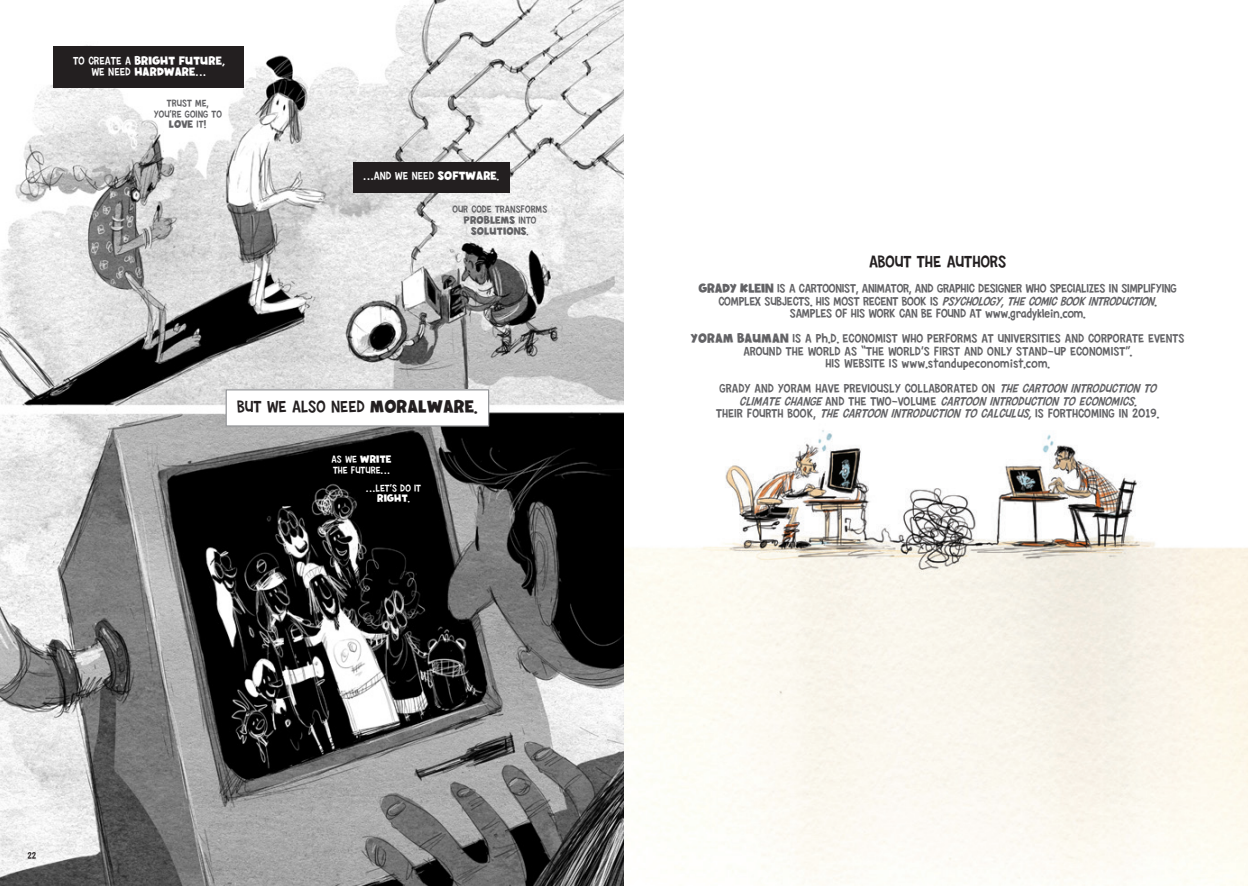
<style>
.page{position:relative;width:1248px;height:886px;background:#fff}
.page>*{position:absolute;margin:0;border:0;box-sizing:border-box;transform-origin:0 0}
.narrator-big{font:500 18.75px "Calculus";color:#231f20}
.speech-bigger{font:500 13.75px/12.5px "Calculus";letter-spacing:-.02em;color:#636366;text-align:center}
.speech-bigger-2{font:italic 500 13.75px/12.5px "Calculus";color:#636366;text-align:center}
.speech-bigger-3{font:500 13.75px/12.5px "Calculus";color:#636366;text-align:center}
.narrator{font:700 12.5px/11.2px "Calculus";color:#fff;text-align:center}
.narrator-2{font:500 12.5px "Calculus";color:#fff}
.speech{font:500 11.25px/10.6px "Calculus";color:#636366;text-align:center}
.speech-2{font:500 11.25px/10.6px "Calculus";color:#fff}
.t1{font:500 10px "Calculus";color:#231f20}
.s1{font-weight:500}
.s2{font-weight:700}
.s3{font-style:italic}
.s4{font-style:normal}
</style>
<div class="page">
<img style="left:0;top:0;width:1247px;height:886px">
<div style="left:54px;top:47px;width:190px;height:41px;background:#231f20"></div>
<div style="left:353px;top:162px;width:156px;height:30px;background:#231f20"></div>
<div style="left:226px;top:390px;width:262px;height:36px;background:#fff"></div>
<div style="left:225px;top:389px;width:264px;height:38px;border:1px solid #939598"></div>
<p class="narrator" style="left:73px;top:55px;width:153px"><span class="s1">TO CREATE A</span> BRIGHT FUTURE,<br><span class="s1">WE NEED</span> HARDWARE<span class="s1">…</span></p>
<p class="speech" style="left:154px;top:98px;width:70px">TRUST ME,<br>YOU’RE GOING TO<br><span class="s2">LOVE</span> IT!</p>
<p class="narrator-2" style="left:363px;top:168px;width:138px">…AND WE NEED <span class="s2">SOFTWARE</span>.</p>
<p class="speech" style="left:452px;top:204px;width:96px">OUR CODE TRANSFORMS<br><span class="s2">PROBLEMS</span> INTO<br><span class="s2">SOLUTIONS</span>.</p>
<p class="narrator-big" style="left:237px;top:395px;width:242px">BUT WE ALSO NEED <span class="s2">MORALWARE</span>.</p>
<p class="speech-2" style="left:331px;top:454px;width:61px">AS WE <span class="s2">WRITE<br></span>THE FUTURE…</p>
<p class="speech-2" style="left:366px;top:482px;width:57px;text-align:center">…LET’S DO IT<br><span class="s2">RIGHT</span>.</p>
<p class="t1" style="left:27px;top:849px;width:10px">22</p>
<p class="narrator-big" style="left:869px;top:250px;width:139px">ABOUT THE AUTHORS</p>
<p class="speech-bigger" style="left:698px;top:282px;width:479px"><span class="s2">GRADY KLEIN</span> IS A CARTOONIST, ANIMATOR, AND GRAPHIC DESIGNER WHO SPECIALIZES IN SIMPLIFYING<br>COMPLEX SUBJECTS. HIS MOST RECENT BOOK IS <span class="s3">PSYCHOLOGY,THECOMICBOOKINTRODUCTION</span>.<br>SAMPLES OF HIS WORK CAN BE FOUND AT www.gradyklein.com.</p>
<p class="speech-bigger-3" style="left:690px;top:332px;width:495px"><span class="s2">YORAM BAUMAN</span> IS A Ph.D. ECONOMIST WHO PERFORMS AT UNIVERSITIES AND CORPORATE EVENTS<br>AROUND THE WORLD AS “THE WORLD’S FIRST AND ONLY STAND-UP ECONOMIST”.<br>HIS WEBSITE IS www.standupeconomist.com.</p>
<p class="speech-bigger-2" style="left:716px;top:382px;width:446px"><span class="s4">GRADY AND YORAM HAVE PREVIOUSLY COLLABORATED ON</span> THECARTOONINTRODUCTIONTO<br>CLIMATECHANGE<span class="s4">A N D T H E T W O - V O L U M E</span> CARTOONINTRODUCTIONTOECONOMICS.<br><span class="s4">THEIR FOURTH BOOK,</span> THECARTOONINTRODUCTIONTOCALCULUS,<span class="s4">IS FORTHCOMING IN 2019.</span></p>
</div>
